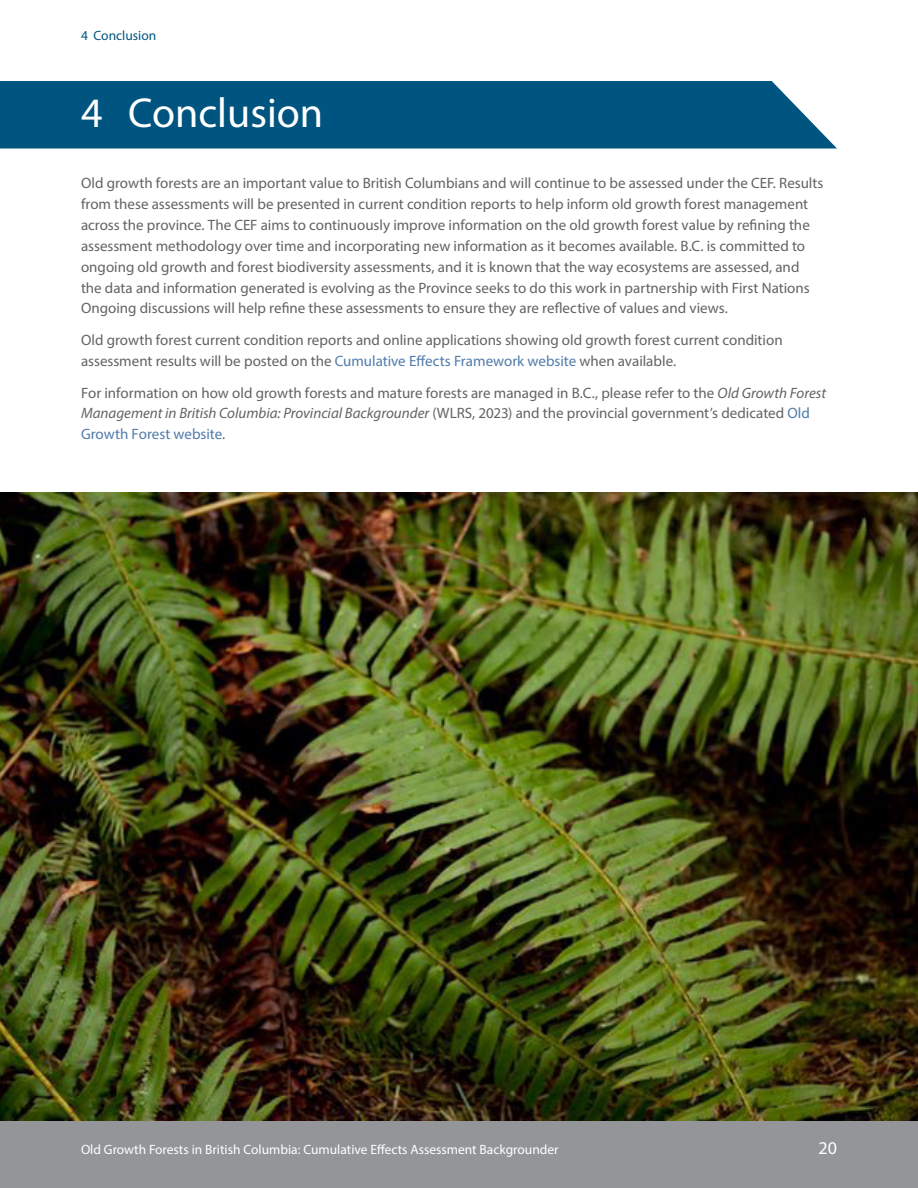
<style>
.page{position:relative;width:918px;height:1188px;background:#fff}
.page>*{position:absolute;margin:0;border:0;box-sizing:border-box;transform-origin:0 0}
.t1{font:42px "Myriad Pro";color:#fff}
.t2{font:18px "Myriad Pro";color:#fff}
.t3{font:15px/20.9px "Myriad Pro";color:#636366}
.t4{font:13.5px "Myriad Pro";color:#fff}
.t5{font:13.5px "Myriad Pro";color:#005480}
.s1{color:#507bab}
.s2{font-style:italic}
</style>
<div class="page">
<div style="left:0;top:1120px;width:918px;height:68px;background:#939598"></div>
<img style="left:0;top:493px;width:918px;height:627px">
<div style="left:0;top:81px;width:837px;height:67px;background:#005480"></div>
<p class="t5" style="left:81px;top:28px;width:77px">4 Conclusion</p>
<h1 class="t1" style="left:81px;top:87px;width:244px">4 Conclusion</h1>
<p class="t3" style="left:81px;top:173px;width:744px">Old growth forests are an important value to British Columbians and will continue to be assessed under the CEF. Results from these assessments will be presented in current condition reports to help inform old growth forest management across the province. The CEF aims to continuously improve information on the old growth forest value by refining the assessment methodology over time and incorporating new information as it becomes available. B.C. is committed to ongoing old growth and forest biodiversity assessments, and it is known that the way ecosystems are assessed, and the data and information generated is evolving as the Province seeks to do this work in partnership with First Nations Ongoing discussions will help refine these assessments to ensure they are reflective of values and views.</p>
<p class="t3" style="left:81px;top:329px;width:703px">Old growth forest current condition reports and online applications showing old growth forest current condition assessment results will be posted on the <span class="s1">Cumulative Effects Framework website</span> when available.</p>
<p class="t3" style="left:81px;top:382px;width:747px">For information on how old growth forests and mature forests are managed in B.C., please refer to the <span class="s2">Old Growth Forest<br>Management in British Columbia: Provincial Backgrounder</span> (WLRS, 2023) and the provincial government’s dedicated <span class="s1">Old<br>Growth Forest website</span>.</p>
<p class="t4" style="left:81px;top:1141px;width:479px">Old Growth Forests in British Columbia: Cumulative Effects Assessment Backgrounder</p>
<p class="t2" style="left:819px;top:1137px;width:20px">20</p>
</div>
